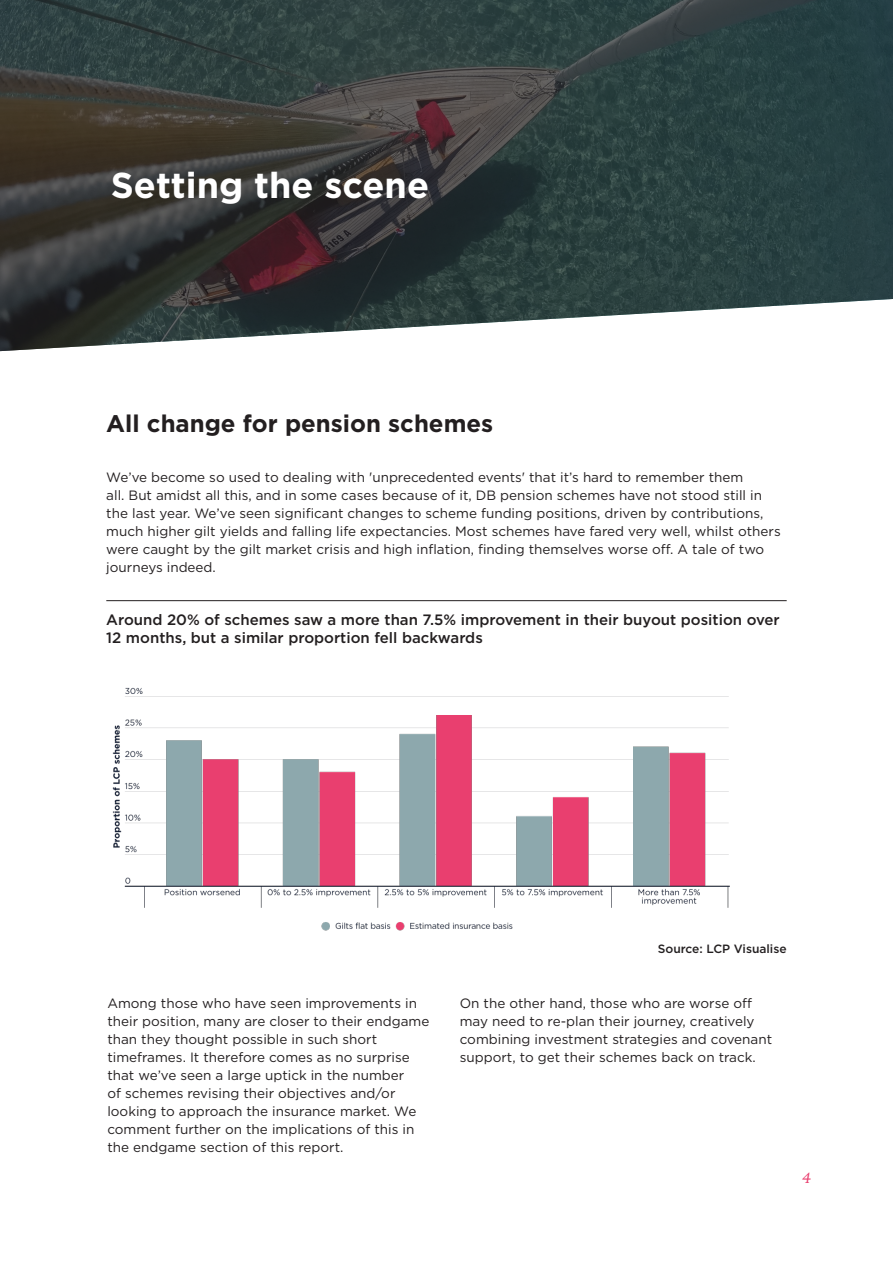
<style>
.page{position:relative;width:893px;height:1263px;background:#fff}
.page>*{position:absolute;margin:0;border:0;box-sizing:border-box;transform-origin:0 0}
.Page_title_white{font:700 36px "Gotham";color:#fff}
.Subtitles_-_16_bold{font:700 24px "Gotham";color:#231f20}
.Opening_paragraph_-_10_medium{font:500 15px/18px "Gotham";color:#231f20}
.t1{font:italic 15px "DTL Documenta TOT";color:#e93f6f}
.Body_-_9_book_copy{font:13.5px/18px "Gotham";color:#231f20}
.Foot_notes_-_8_medium{font:500 12px "Gotham";color:#231f20}
</style>
<div class="page">
<svg style="left:0;top:0;width:893px;height:352px;background:#404b4a"></svg>
<img style="left:112px;top:687px;width:618px;height:244px">
<hr style="left:106px;top:600px;width:681px;height:1px;background:#231f20">
<p class="Page_title_white" style="left:111px;top:162px;width:320px">Setting the scene</p>
<p class="Subtitles_-_16_bold" style="left:106px;top:407px;width:388px">All change for pension schemes</p>
<p class="Body_-_9_book_copy" style="left:106px;top:468px;width:676px">We’ve become so used to dealing with 'unprecedented events' that it’s hard to remember them<br>all. But amidst all this, and in some cases because of it, DB pension schemes have not stood still in the last year. We’ve seen significant changes to scheme funding positions, driven by contributions, much higher gilt yields and falling life expectancies. Most schemes have fared very well, whilst others were caught by the gilt market crisis and high inflation, finding themselves worse off. A tale of two journeys indeed.</p>
<p class="Opening_paragraph_-_10_medium" style="left:106px;top:610px;width:675px">Around 20% of schemes saw a more than 7.5% improvement in their buyout position over<br>12 months, but a similar proportion fell backwards</p>
<p class="Foot_notes_-_8_medium" style="left:658px;top:941px;width:130px">Source: LCP Visualise</p>
<p class="Body_-_9_book_copy" style="left:107px;top:994px;width:323px">Among those who have seen improvements in their position, many are closer to their endgame than they thought possible in such short timeframes. It therefore comes as no surprise that we’ve seen a large uptick in the number<br>of schemes revising their objectives and/or looking to approach the insurance market. We comment further on the implications of this in the endgame section of this report.</p>
<p class="Body_-_9_book_copy" style="left:460px;top:994px;width:314px">On the other hand, those who are worse off may need to re-plan their journey, creatively combining investment strategies and covenant support, to get their schemes back on track.</p>
<p class="t1" style="left:803px;top:1169px;width:10px">4</p>
</div>
